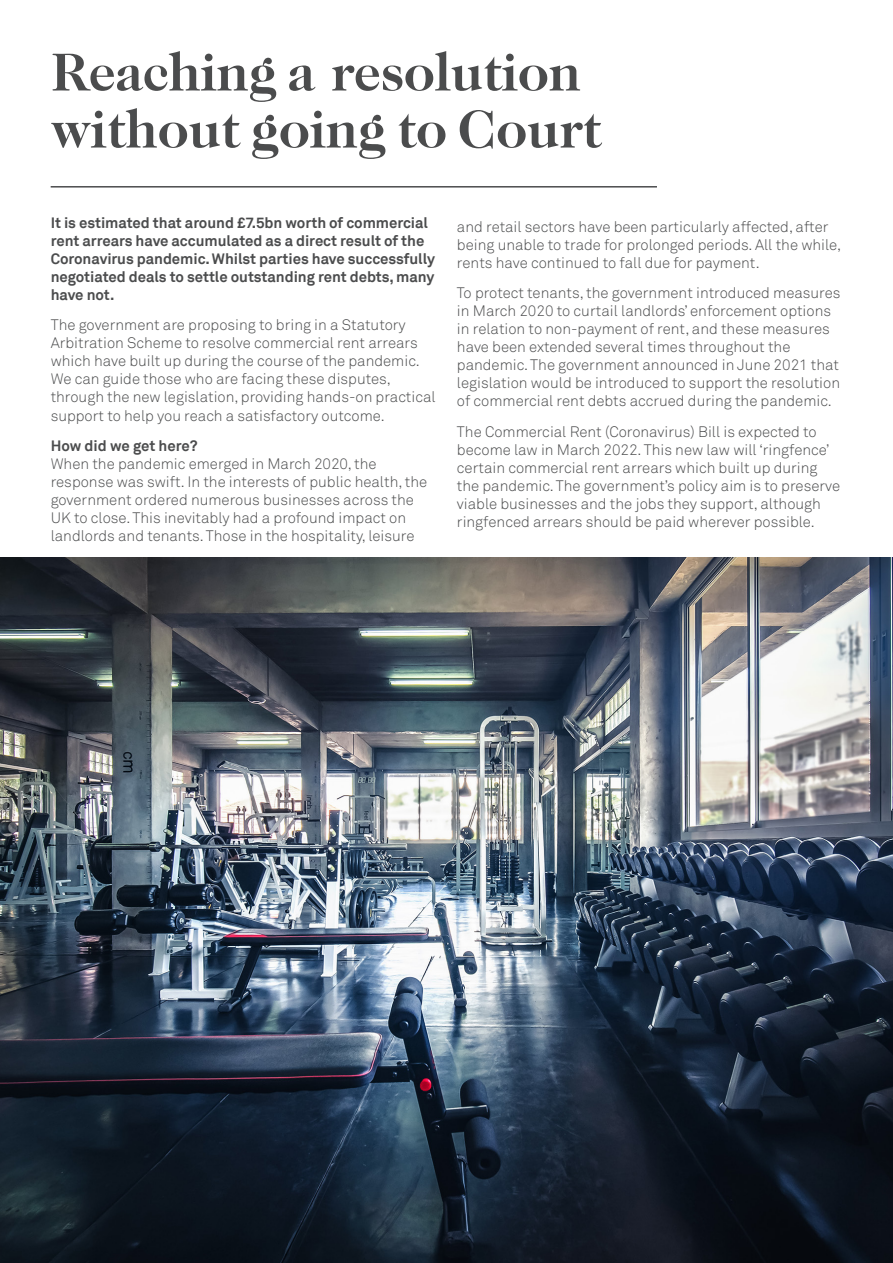
<style>
.page{position:relative;width:893px;height:1263px;background:#fff}
.page>*{position:absolute;margin:0;border:0;box-sizing:border-box;transform-origin:0 0}
.t1{font:700 54px/57px "Caslon 224 Std";color:#4b4c4d}
.t2{font:300 15px/18px "Akkurat";color:#4b4c4d}
.t3{font:700 15px/18px "Akkurat";letter-spacing:-.005em;color:#4b4c4d}
.s1{font-weight:700}
</style>
<div class="page">
<hr style="left:51px;top:186px;width:606px;height:2px;background:#4b4c4d">
<img style="left:0;top:557px;width:893px;height:706px">
<p class="t1" style="left:51px;top:43px;width:552px">Reaching a resolution without going to Court</p>
<p class="t3" style="left:51px;top:214px;width:386px">It is estimated that around £7.5bn worth of commercial rent arrears have accumulated as a direct result of the Coronavirus pandemic. Whilst parties have successfully negotiated deals to settle outstanding rent debts, many have not.</p>
<p class="t2" style="left:51px;top:317px;width:386px">The government are proposing to bring in a Statutory Arbitration Scheme to resolve commercial rent arrears which have built up during the course of the pandemic.<br>We can guide those who are facing these disputes, through the new legislation, providing hands-on practical support to help you reach a satisfactory outcome.</p>
<p class="t2" style="left:51px;top:437px;width:378px"><span class="s1">How did we get here?<br></span>When the pandemic emerged in March 2020, the response was swift. In the interests of public health, the government ordered numerous businesses across the UK to close. This inevitably had a profound impact on landlords and tenants. Those in the hospitality, leisure</p>
<p class="t2" style="left:457px;top:218px;width:386px">and retail sectors have been particularly affected, after being unable to trade for prolonged periods. All the while, rents have continued to fall due for payment.</p>
<p class="t2" style="left:457px;top:284px;width:385px">To protect tenants, the government introduced measures in March 2020 to curtail landlords’ enforcement options in relation to non-payment of rent, and these measures have been extended several times throughout the pandemic. The government announced in June 2021 that legislation would be introduced to support the resolution of commercial rent debts accrued during the pandemic.</p>
<p class="t2" style="left:457px;top:423px;width:385px">The Commercial Rent (Coronavirus) Bill is expected to become law in March 2022. This new law will ‘ringfence’ certain commercial rent arrears which built up during the pandemic. The government’s policy aim is to preserve viable businesses and the jobs they support, although ringfenced arrears should be paid wherever possible.</p>
</div>
